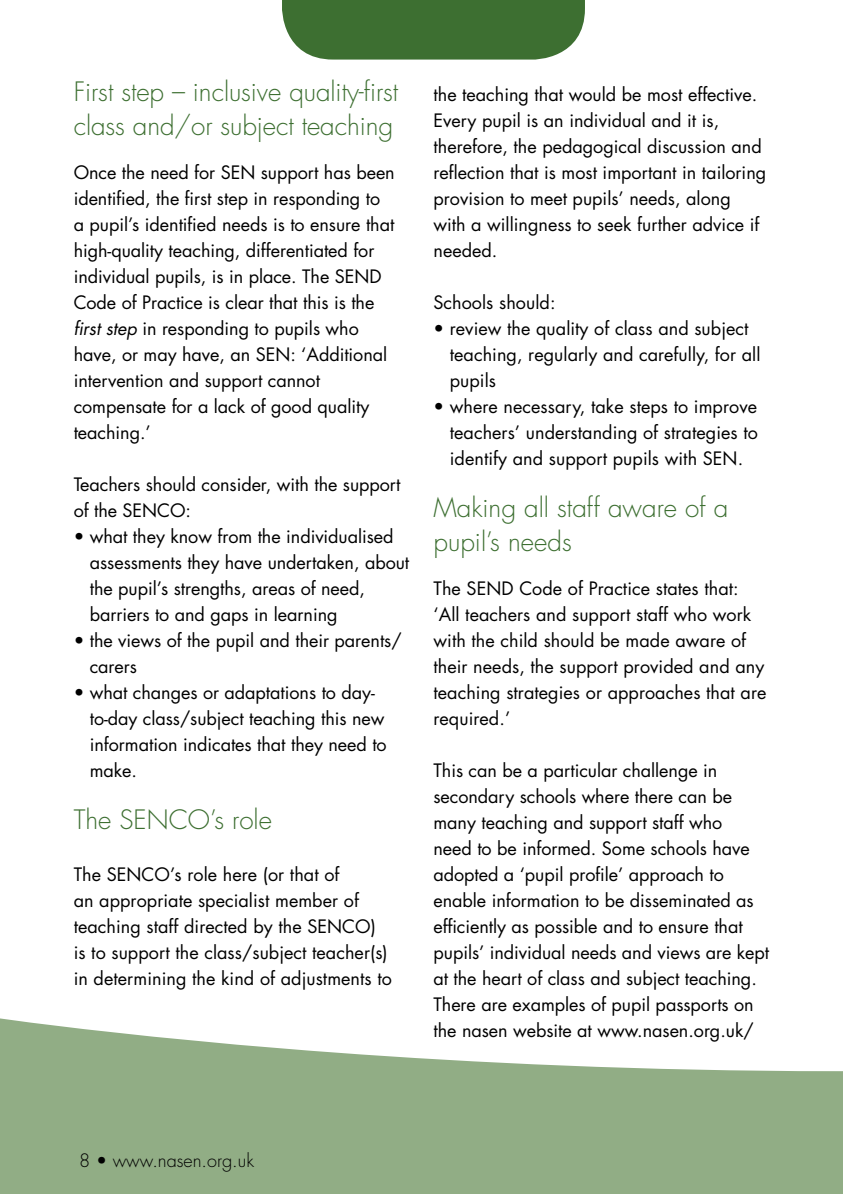
<style>
.page{position:relative;width:843px;height:1194px;background:#fff}
.page>*{position:absolute;margin:0;border:0;box-sizing:border-box;transform-origin:0 0}
.t1{font:300 26px/34px "Futura";letter-spacing:-.005em;color:#3d6f31}
.t2{font:18px/26px "Futura";letter-spacing:-.005em;color:#000}
.t3{font:300 18px "Futura";color:#000}
.s1{font-style:italic}
</style>
<div class="page">
<svg style="left:0;top:1018px;width:842px;height:176px;fill:#91ad85"></svg>
<svg style="left:282px;top:0;width:303px;height:60px;background:#49783e"></svg>
<svg style="left:839px;top:1191px;width:4px;height:3px"></svg>
<h1 class="t1" style="left:74px;top:75px;width:326px">First step – inclusive quality-first class and/or subject teaching</h1>
<p class="t2" style="left:74px;top:159px;width:322px">Once the need for SEN support has been identified, the first step in responding to a pupil’s identified needs is to ensure that high-quality teaching, differentiated for individual pupils, is in place. The SEND Code of Practice is clear that this is the <span class="s1">first step</span> in responding to pupils who have, or may have, an SEN: ‘Additional intervention and support cannot compensate for a lack of good quality teaching.’</p>
<p class="t2" style="left:74px;top:471px;width:328px">Teachers should consider, with the support of the SENCO:</p>
<p class="t2" style="left:90px;top:523px;width:321px;text-indent:-16px">• what they know from the individualised assessments they have undertaken, about the pupil’s strengths, areas of need, barriers to and gaps in learning</p>
<p class="t2" style="left:90px;top:627px;width:313px;text-indent:-16px">• the views of the pupil and their parents/ carers</p>
<p class="t2" style="left:90px;top:679px;width:298px;text-indent:-16px">• what changes or adaptations to day&shy;to-day class/subject teaching this new information indicates that they need to make.</p>
<h1 class="t1" style="left:74px;top:803px;width:200px">The SENCO’s role</h1>
<p class="t2" style="left:74px;top:861px;width:320px">The SENCO’s role here (or that of<br>an appropriate specialist member of teaching staff directed by the SENCO) is to support the class/subject teacher(s) in determining the kind of adjustments to</p>
<p class="t2" style="left:433px;top:81px;width:334px">the teaching that would be most effective.<br>Every pupil is an individual and it is, therefore, the pedagogical discussion and reflection that is most important in tailoring provision to meet pupils’ needs, along with a willingness to seek further advice if needed.</p>
<p class="t2" style="left:433px;top:289px;width:123px">Schools should:</p>
<p class="t2" style="left:449px;top:315px;width:312px;text-indent:-16px">• review the quality of class and subject teaching, regularly and carefully, for all pupils</p>
<p class="t2" style="left:449px;top:393px;width:309px;text-align:justify;text-indent:-16px">• where necessary, take steps to improve teachers’ understanding of strategies to identify and support pupils with SEN.</p>
<h1 class="t1" style="left:433px;top:491px;width:296px">Making all staff aware of a pupil’s needs</h1>
<p class="t2" style="left:433px;top:575px;width:334px">The SEND Code of Practice states that: ‘All teachers and support staff who work with the child should be made aware of their needs, the support provided and any teaching strategies or approaches that are required.’</p>
<p class="t2" style="left:433px;top:757px;width:337px">This can be a particular challenge in secondary schools where there can be many teaching and support staff who<br>need to be informed. Some schools have adopted a ‘pupil profile’ approach to enable information to be disseminated as efficiently as possible and to ensure that pupils’ individual needs and views are kept at the heart of class and subject teaching.<br>There are examples of pupil passports on the nasen website at www.nasen.org.uk/</p>
<p class="t3" style="left:79px;top:1149px;width:176px">8 • www.nasen.org.uk</p>
</div>
